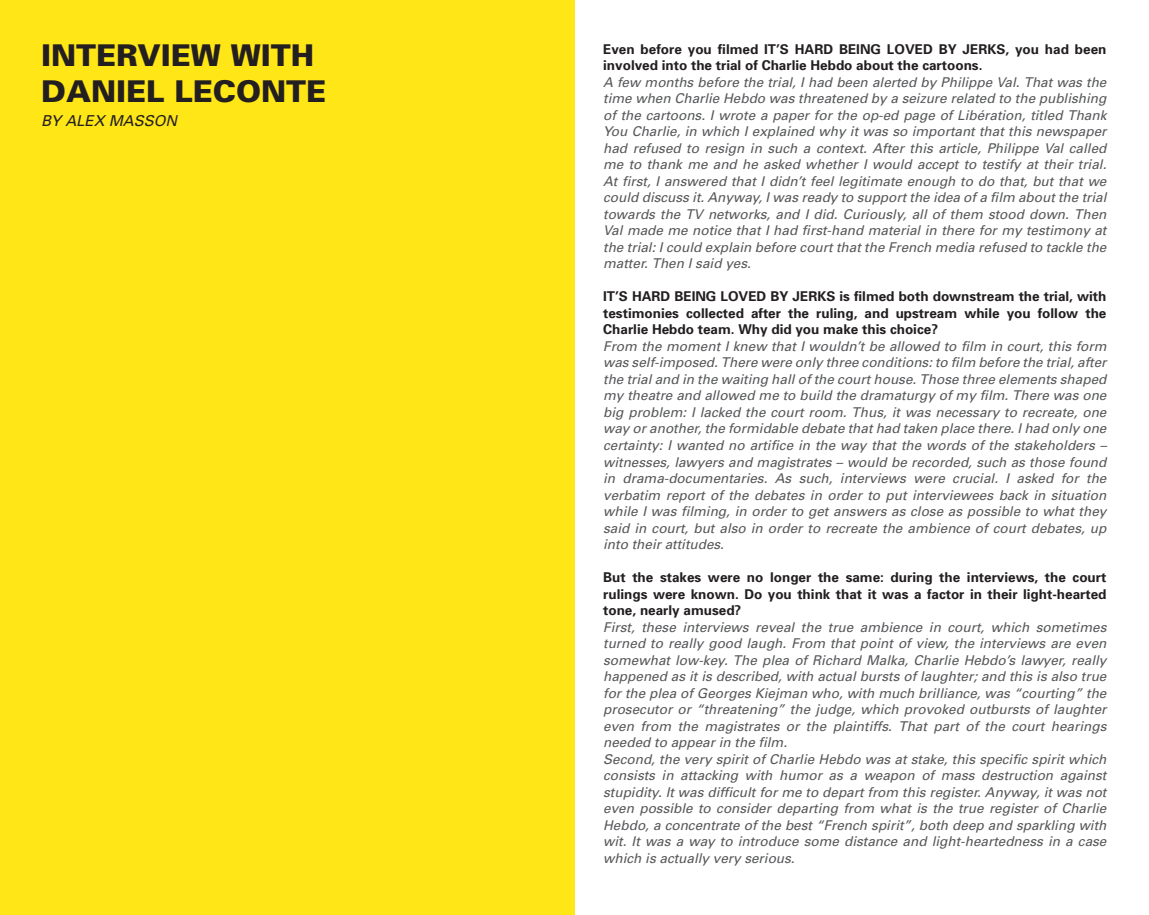
<style>
.page{position:relative;width:1149px;height:915px;background:#fff}
.page>*{position:absolute;margin:0;border:0;box-sizing:border-box;transform-origin:0 0}
.t1{font:900 30px/36px "Univers";color:#231f20}
.t2{font:italic 15px "Univers";color:#231f20}
.t3{font:italic 13.5px/16.5px "Univers";color:#57585a;text-align:justify}
.t4{font:700 13.5px/16.5px "Univers";color:#231f20;text-align:justify}
</style>
<div class="page">
<div style="left:0;top:0;width:574px;height:914px;background:#ffe616"></div>
<h1 class="t1" style="left:41px;top:40px;width:286px">INTERVIEW WITH<br>DANIEL LECONTE</h1>
<p class="t2" style="left:41px;top:115px;width:137px">BY ALEX MASSON</p>
<p class="t4" style="left:603px;top:42px;width:504px">Even before you filmed IT’S HARD BEING LOVED BY JERKS, you had been involved into the trial of Charlie Hebdo about the cartoons.</p>
<p class="t3" style="left:603px;top:75px;width:504px">A few months before the trial, I had been alerted by Philippe Val. That was the time when Charlie Hebdo was threatened by a seizure related to the publishing of the cartoons. I wrote a paper for the op-ed page of Libération, titled Thank You Charlie, in which I explained why it was so important that this newspaper had refused to resign in such a context. After this article, Philippe Val called me to thank me and he asked whether I would accept to testify at their trial.<br>At first, I answered that I didn’t feel legitimate enough to do that, but that we could discuss it. Anyway, I was ready to support the idea of a film about the trial towards the TV networks, and I did. Curiously, all of them stood down. Then Val made me notice that I had first-hand material in there for my testimony at the trial: I could explain before court that the French media refused to tackle the matter. Then I said yes.</p>
<p class="t4" style="left:603px;top:289px;width:504px">IT’S HARD BEING LOVED BY JERKS is filmed both downstream the trial, with testimonies collected after the ruling, and upstream while you follow the Charlie Hebdo team. Why did you make this choice?</p>
<p class="t3" style="left:603px;top:339px;width:504px">From the moment I knew that I wouldn’t be allowed to film in court, this form was self-imposed. There were only three conditions: to film before the trial, after the trial and in the waiting hall of the court house. Those three elements shaped my theatre and allowed me to build the dramaturgy of my film. There was one big problem: I lacked the court room. Thus, it was necessary to recreate, one way or another, the formidable debate that had taken place there. I had only one certainty: I wanted no artifice in the way that the words of the stakeholders – witnesses, lawyers and magistrates – would be recorded, such as those found in drama-documentaries. As such, interviews were crucial. I asked for the verbatim report of the debates in order to put interviewees back in situation while I was filming, in order to get answers as close as possible to what they said in court, but also in order to recreate the ambience of court debates, up into their attitudes.</p>
<p class="t4" style="left:603px;top:570px;width:504px">But the stakes were no longer the same: during the interviews, the court rulings were known. Do you think that it was a factor in their light-hearted tone, nearly amused?</p>
<p class="t3" style="left:603px;top:619px;width:504px;text-align:left">First, these interviews reveal the true ambience in court, which sometimes turned to really good laugh. From that point of view, the interviews are even somewhat low-key. The plea of Richard Malka, Charlie Hebdo’s lawyer, really happened as it is described, with actual bursts of laughter; and this is also true for the plea of Georges Kiejman who, with much brilliance, was “courting” the prosecutor or “threatening” the judge, which provoked outbursts of laughter even from the magistrates or the plaintiffs. That part of the court hearings needed to appear in the film.<br>Second, the very spirit of Charlie Hebdo was at stake, this specific spirit which consists in attacking with humor as a weapon of mass destruction against stupidity. It was difficult for me to depart from this register. Anyway, it was not even possible to consider departing from what is the true register of Charlie Hebdo, a concentrate of the best “French spirit”, both deep and sparkling with wit. It was a way to introduce some distance and light-heartedness in a case which is actually very serious.</p>
</div>
